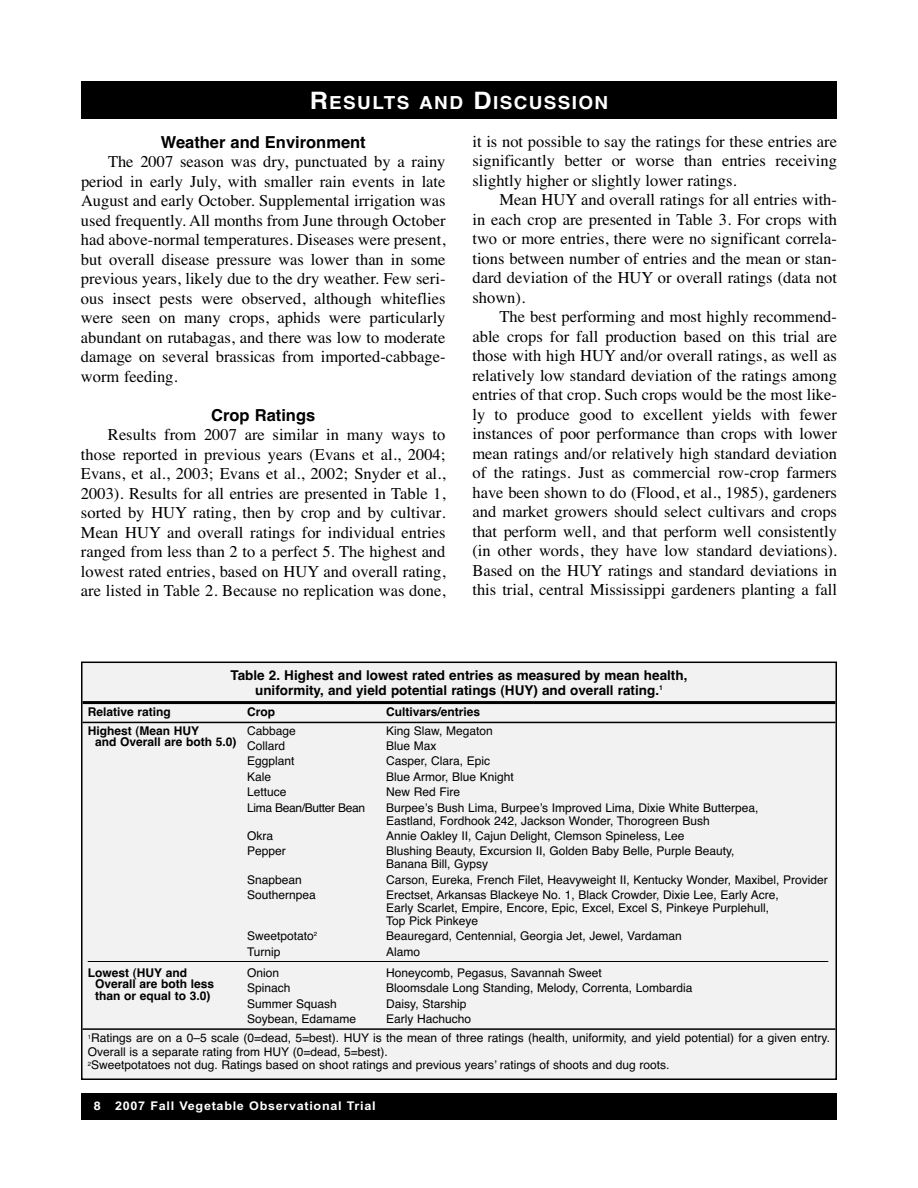
<style>
.page{position:relative;width:918px;height:1188px;background:#fff}
.page>*{position:absolute;margin:0;border:0;box-sizing:border-box;transform-origin:0 0}
.t1{font:700 18px "Helvetica";letter-spacing:.075em;color:#fff;scale:1.05 1}
.t2{font:16.5px/19.5px "Times";color:#000;text-align:justify}
.t3{font:700 16.5px "Helvetica";color:#000}
.t4{font:700 13.5px/15px "Helvetica";color:#000;text-align:center}
.t5{font:12px/12.8px "Helvetica";color:#000}
.t6{font:700 12px "Helvetica";color:#000}
.t7{font:700 12px "Arial";letter-spacing:.055em;color:#fff;scale:1.05 1}
.t8{font:12px "Helvetica";letter-spacing:-.03em;color:#000}
.s1{font-size:24px}
.s2{font-weight:400}
.s3{font-family:"Helvetica"}
</style>
<div class="page">
<div style="left:81px;top:1094px;width:756px;height:26px;background:#000"></div>
<div style="left:81px;top:81px;width:756px;height:38px;background:#000"></div>
<div style="left:82px;top:662px;width:754px;height:417px;background:#f2f2f2"></div>
<div style="left:81px;top:662px;width:756px;height:418px;border:2px solid #000"></div>
<hr style="left:82px;top:701px;width:754px;height:3px;background:#000">
<hr style="left:82px;top:722px;width:754px;height:1px;background:#000">
<hr style="left:82px;top:1028px;width:754px;height:2px;background:#000">
<hr style="left:88px;top:961px;width:740px;height:1px;background:#000">
<p class="t1" style="left:310px;top:92px;width:286px"><span class="s1">R</span>ESULTS AND <span class="s1">D</span>ISCUSSION</p>
<p class="t3" style="left:161px;top:132px;width:207px">Weather and Environment</p>
<p class="t2" style="left:81px;top:152px;width:366px;text-indent:27px">The 2007 season was dry, punctuated by a rainy period in early July, with smaller rain events in late August and early October. Supplemental irrigation was used frequently. All months from June through October had above-normal temperatures. Diseases were present, but overall disease pressure was lower than in some previous years, likely due to the dry weather. Few seri&shy;ous insect pests were observed, although whiteflies were seen on many crops, aphids were particularly abundant on rutabagas, and there was low to moderate damage on several brassicas from imported-cabbage&shy;worm feeding.</p>
<p class="t3" style="left:211px;top:405px;width:106px">Crop Ratings</p>
<p class="t2" style="left:81px;top:425px;width:366px;text-indent:27px">Results from 2007 are similar in many ways to those reported in previous years (Evans et al., 2004; Evans, et al., 2003; Evans et al., 2002; Snyder et al., 2003). Results for all entries are presented in Table 1, sorted by HUY rating, then by crop and by cultivar.<br>Mean HUY and overall ratings for individual entries ranged from less than 2 to a perfect 5. The highest and lowest rated entries, based on HUY and overall rating, are listed in Table 2. Because no replication was done,</p>
<p class="t2" style="left:472px;top:132px;width:366px">it is not possible to say the ratings for these entries are significantly better or worse than entries receiving slightly higher or slightly lower ratings.</p>
<p class="t2" style="left:472px;top:190px;width:366px;text-indent:27px">Mean HUY and overall ratings for all entries with&shy;in each crop are presented in Table 3. For crops with two or more entries, there were no significant correla&shy;tions between number of entries and the mean or stan&shy;dard deviation of the HUY or overall ratings (data not shown).</p>
<p class="t2" style="left:472px;top:307px;width:366px;text-indent:27px">The best performing and most highly recommend&shy;able crops for fall production based on this trial are those with high HUY and/or overall ratings, as well as relatively low standard deviation of the ratings among entries of that crop. Such crops would be the most like&shy;ly to produce good to excellent yields with fewer instances of poor performance than crops with lower mean ratings and/or relatively high standard deviation of the ratings. Just as commercial row-crop farmers have been shown to do (Flood, et al., 1985), gardeners and market growers should select cultivars and crops that perform well, and that perform well consistently (in other words, they have low standard deviations).<br>Based on the HUY ratings and standard deviations in this trial, central Mississippi gardeners planting a fall</p>
<p class="t4" style="left:231px;top:667px;width:458px">Table 2. Highest and lowest rated entries as measured by mean health, uniformity, and yield potential ratings (HUY) and overall rating.<sup>1</sup></p>
<p class="t6" style="left:88px;top:705px;width:85px">Relative rating</p>
<p class="t6" style="left:247px;top:705px;width:29px">Crop</p>
<p class="t6" style="left:386px;top:705px;width:96px">Cultivars/entries</p>
<p class="t6" style="left:88px;top:723px;width:113px">Highest (Mean HUY</p>
<p class="t5" style="left:247px;top:724px;width:50px">Cabbage</p>
<p class="t5" style="left:386px;top:724px;width:108px">King Slaw, Megaton</p>
<p class="t6" style="left:95px;top:734px;width:191px">and Overall are both 5.0) <span class="s2">Collard</span></p>
<p class="t5" style="left:386px;top:740px;width:52px">Blue Max</p>
<p class="t5" style="left:247px;top:755px;width:49px">Eggplant</p>
<p class="t5" style="left:386px;top:755px;width:106px">Casper, Clara, Epic</p>
<p class="t5" style="left:247px;top:770px;width:26px">Kale</p>
<p class="t5" style="left:386px;top:770px;width:129px">Blue Armor, Blue Knight</p>
<p class="t5" style="left:247px;top:786px;width:41px">Lettuce</p>
<p class="t5" style="left:386px;top:786px;width:76px">New Red Fire</p>
<p class="t8" style="left:247px;top:801px;width:120px">Lima Bean/Butter Bean</p>
<p class="t5" style="left:386px;top:801px;width:374px">Burpee’s Bush Lima, Burpee’s Improved Lima, Dixie White Butterpea,<br>Eastland, Fordhook 242, Jackson Wonder, Thorogreen Bush</p>
<p class="t5" style="left:247px;top:830px;width:28px">Okra</p>
<p class="t5" style="left:386px;top:830px;width:300px">Annie Oakley II, Cajun Delight, Clemson Spineless, Lee</p>
<p class="t5" style="left:247px;top:845px;width:40px">Pepper</p>
<p class="t5" style="left:386px;top:845px;width:350px">Blushing Beauty, Excursion II, Golden Baby Belle, Purple Beauty,<br>Banana Bill, Gypsy</p>
<p class="t5" style="left:247px;top:873px;width:56px">Snapbean</p>
<p class="t5" style="left:386px;top:873px;width:443px">Carson, Eureka, French Filet, Heavyweight II, Kentucky Wonder, Maxibel, Provider</p>
<p class="t5" style="left:247px;top:889px;width:70px">Southernpea</p>
<p class="t5" style="left:386px;top:889px;width:394px">Erectset, Arkansas Blackeye No. 1, Black Crowder, Dixie Lee, Early Acre,<br>Early Scarlet, Empire, Encore, Epic, Excel, Excel S, Pinkeye Purplehull,<br>Top Pick Pinkeye</p>
<p class="t5" style="left:247px;top:930px;width:72px">Sweetpotato<sup>2</sup></p>
<p class="t5" style="left:386px;top:930px;width:297px">Beauregard, Centennial, Georgia Jet, Jewel, Vardaman</p>
<p class="t5" style="left:247px;top:945px;width:35px">Turnip</p>
<p class="t5" style="left:386px;top:945px;width:36px">Alamo</p>
<p class="t6" style="left:88px;top:966px;width:101px">Lowest (HUY and</p>
<p class="t5" style="left:247px;top:966px;width:34px">Onion</p>
<p class="t5" style="left:386px;top:966px;width:217px">Honeycomb, Pegasus, Savannah Sweet</p>
<p class="t6" style="left:95px;top:977px;width:121px">Overall are both less</p>
<p class="t5" style="left:247px;top:982px;width:45px">Spinach</p>
<p class="t5" style="left:386px;top:982px;width:308px">Bloomsdale Long Standing, Melody, Correnta, Lombardia</p>
<p class="t6" style="left:95px;top:989px;width:117px">than or equal to 3.0)</p>
<p class="t5" style="left:247px;top:997px;width:91px">Summer Squash</p>
<p class="t5" style="left:386px;top:997px;width:82px">Daisy, Starship</p>
<p class="t5" style="left:247px;top:1013px;width:111px">Soybean, Edamame</p>
<p class="t5" style="left:88px;top:1010px;width:744px;line-height:18.9px;text-indent:298px">Early Hachucho<br><sup>1</sup>Ratings are on a 0–5 scale (0=dead, 5=best). HUY is the mean of three ratings (health, uniformity, and yield potential) for a given entry.</p>
<p class="t5" style="left:88px;top:1045px;width:583px;line-height:13.5px">Overall is a separate rating from HUY (0=dead, 5=best).<br><sup>2</sup>Sweetpotatoes not dug. Ratings based on shoot ratings and previous years’ ratings of shoots and dug roots.</p>
<p class="t7" style="left:94px;top:1099px;width:270px"><span class="s3">8</span> 2007 Fall Vegetable Observational Trial</p>
</div>
